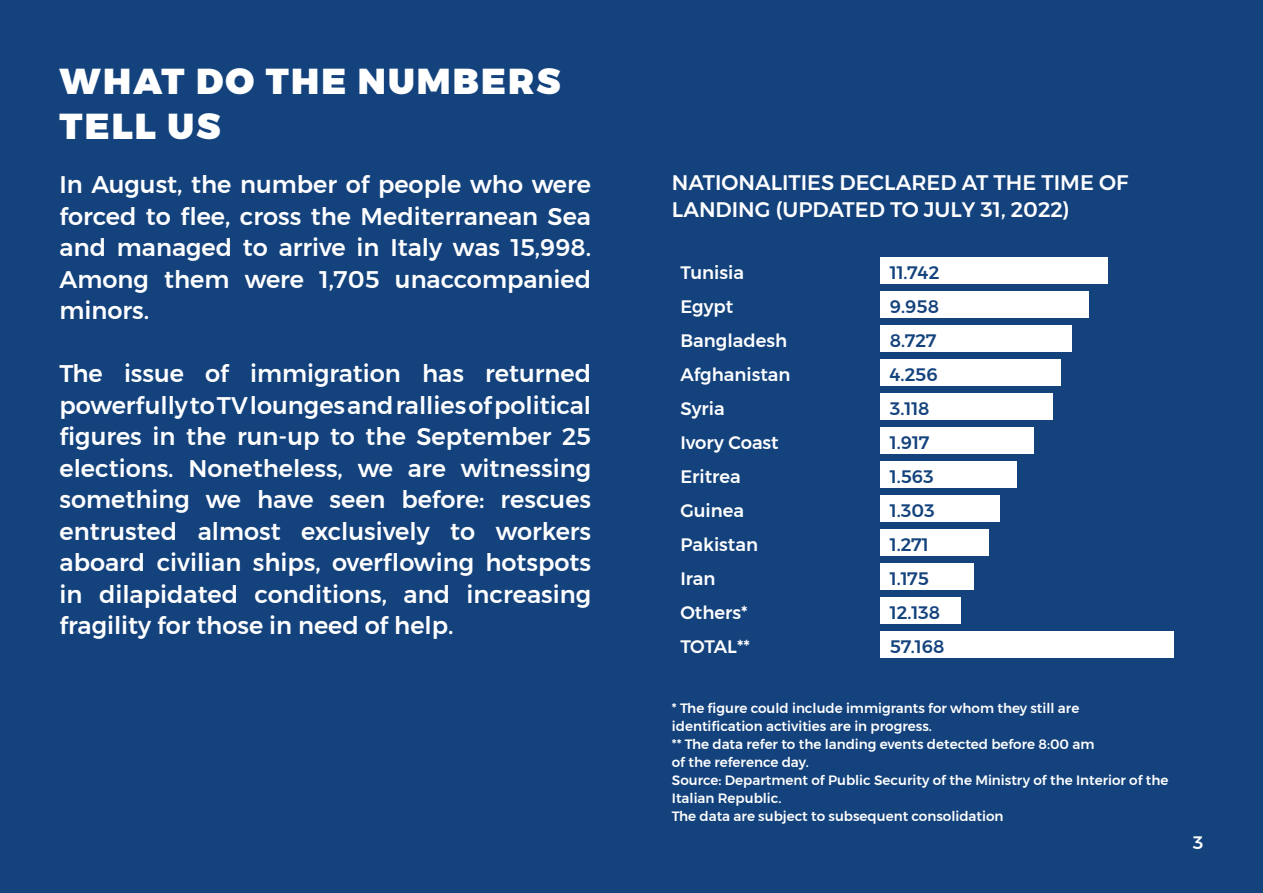
<style>
.page{position:relative;width:1263px;height:893px;background:#13427d}
.page>*{position:absolute;margin:0;border:0;box-sizing:border-box;transform-origin:0 0}
.t1{font:900 36px/45px "Montserrat";letter-spacing:.06em;color:#fff}
.t2{font:500 24px/31.5px "Montserrat";color:#fff;text-align:justify}
.t3{font:500 21px/27px "Montserrat";color:#fff}
.t4{font:500 18px/34px "Montserrat";color:#fff}
.t5{font:500 18px "Montserrat";color:#13427d}
.t6{font:500 13.5px/18px "Montserrat";color:#fff}
</style>
<div class="page">
<div style="left:880px;top:257px;width:228px;height:27px;background:#fff"></div>
<div style="left:880px;top:393px;width:172px;height:27px;background:#fff"></div>
<div style="left:880px;top:529px;width:109px;height:27px;background:#fff"></div>
<div style="left:880px;top:325px;width:191px;height:27px;background:#fff"></div>
<div style="left:880px;top:461px;width:136px;height:27px;background:#fff"></div>
<div style="left:880px;top:597px;width:81px;height:27px;background:#fff"></div>
<div style="left:880px;top:291px;width:209px;height:27px;background:#fff"></div>
<div style="left:880px;top:427px;width:153px;height:27px;background:#fff"></div>
<div style="left:880px;top:563px;width:94px;height:27px;background:#fff"></div>
<div style="left:880px;top:359px;width:181px;height:27px;background:#fff"></div>
<div style="left:880px;top:495px;width:119px;height:27px;background:#fff"></div>
<div style="left:880px;top:631px;width:294px;height:27px;background:#fff"></div>
<h1 class="t1" style="left:60px;top:59px;width:502px">WHAT DO THE NUMBERS<br>TELL US</h1>
<p class="t2" style="left:60px;top:169px;width:533px">In August, the number of people who were forced to flee, cross the Mediterranean Sea and managed to arrive in Italy was 15,998.<br>Among them were 1,705 unaccompanied minors.</p>
<p class="t2" style="left:60px;top:358px;width:533px">The issue of immigration has returned powerfully to TV lounges and rallies of political figures in the run-up to the September 25 elections. Nonetheless, we are witnessing something we have seen before: rescues entrusted almost exclusively to workers aboard civilian ships, overflowing hotspots in dilapidated conditions, and increasing fragility for those in need of help.</p>
<p class="t3" style="left:672px;top:169px;width:458px">NATIONALITIES DECLARED AT THE TIME OF<br>LANDING (UPDATED TO JULY 31, 2022)</p>
<p class="t4" style="left:680px;top:255px;width:65px">Tunisia</p>
<p class="t5" style="left:890px;top:258px;width:51px">11.742</p>
<p class="t4" style="left:680px;top:289px;width:54px">Egypt</p>
<p class="t5" style="left:890px;top:292px;width:51px">9.958</p>
<p class="t4" style="left:680px;top:323px;width:108px">Bangladesh</p>
<p class="t5" style="left:890px;top:326px;width:48px">8.727</p>
<p class="t4" style="left:680px;top:357px;width:112px">Afghanistan</p>
<p class="t5" style="left:890px;top:360px;width:50px">4.256</p>
<p class="t4" style="left:680px;top:391px;width:46px">Syria</p>
<p class="t5" style="left:890px;top:394px;width:41px">3.118</p>
<p class="t4" style="left:680px;top:425px;width:100px">Ivory Coast</p>
<p class="t5" style="left:890px;top:429px;width:41px">1.917</p>
<p class="t4" style="left:680px;top:459px;width:62px">Eritrea</p>
<p class="t5" style="left:890px;top:463px;width:46px">1.563</p>
<p class="t4" style="left:680px;top:494px;width:65px">Guinea</p>
<p class="t5" style="left:890px;top:497px;width:46px">1.303</p>
<p class="t4" style="left:680px;top:528px;width:79px">Pakistan</p>
<p class="t5" style="left:890px;top:531px;width:40px">1.271</p>
<p class="t4" style="left:680px;top:562px;width:37px">Iran</p>
<p class="t5" style="left:890px;top:565px;width:41px">1.175</p>
<p class="t4" style="left:680px;top:596px;width:71px">Others*<br>TOTAL**</p>
<p class="t5" style="left:890px;top:599px;width:52px">12.138</p>
<p class="t5" style="left:890px;top:633px;width:56px">57.168</p>
<p class="t6" style="left:672px;top:699px;width:498px">* The figure could include immigrants for whom they still are identification activities are in progress.<br>** The data refer to the landing events detected before 8:00 am<br>of the reference day.<br>Source: Department of Public Security of the Ministry of the Interior of the Italian Republic.<br>The data are subject to subsequent consolidation</p>
<p class="t4" style="left:1193px;top:825px;width:12px">3</p>
</div>
